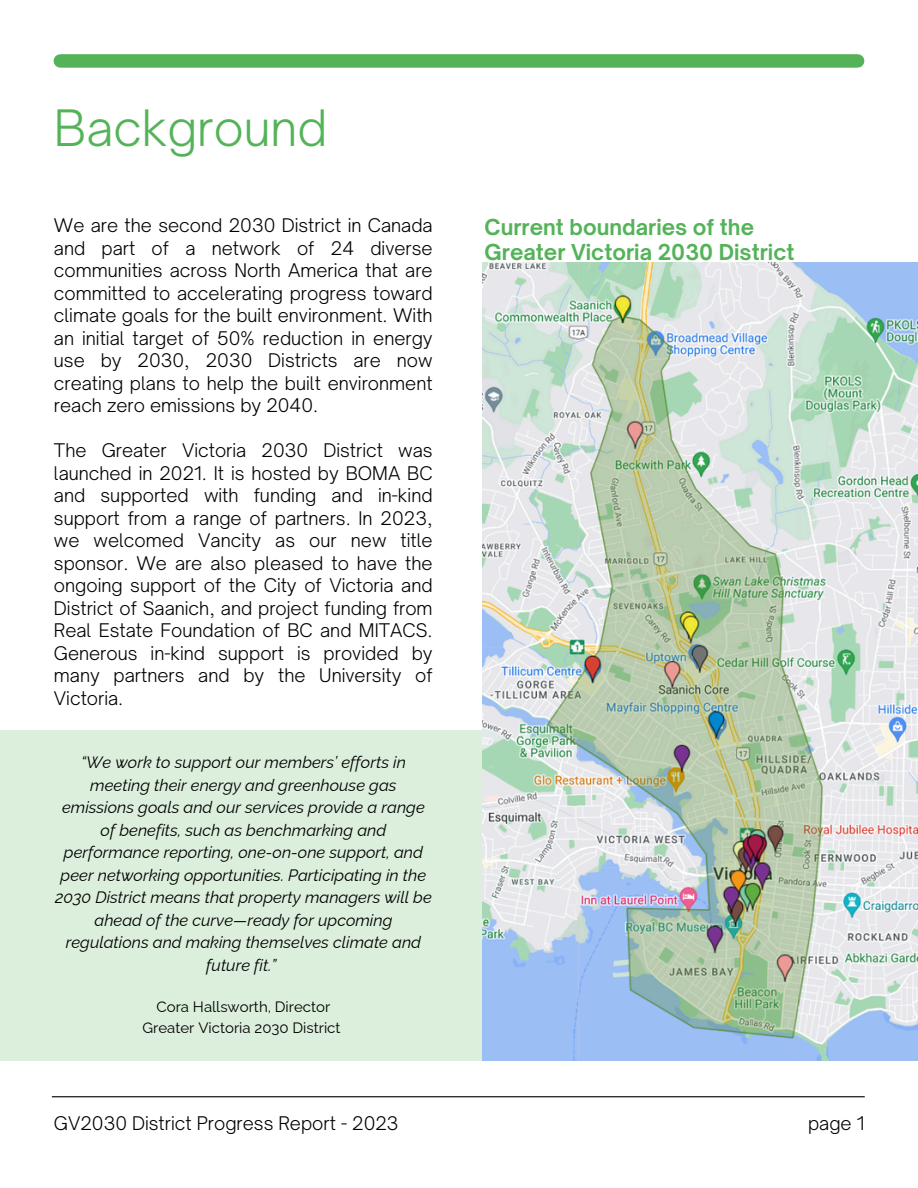
<style>
.page{position:relative;width:918px;height:1188px;background:#fff}
.page>*{position:absolute;margin:0;border:0;box-sizing:border-box;transform-origin:0 0}
.t1{font:300 48px "Open Sauce One";color:#54b359}
.t2{font:700 21px/24.8px "Open Sauce One";color:#54b359}
.t3{font:300 18px/22.5px "Open Sauce One";color:#000;text-align:justify}
.t4{font:italic 16.5px/22.5px "Raleway";color:#000;text-align:center}
.t5{font:15px "Raleway";color:#000}
</style>
<div class="page">
<div style="left:60px;top:54px;width:798px;height:14px;background:#54b359"></div>
<div style="left:0;top:730px;width:918px;height:331px;background:#dcefdd"></div>
<hr style="left:52px;top:1096px;width:813px;height:1px;background:#000">
<img style="left:483px;top:263px;width:435px;height:798px">
<h3 class="t1" style="left:54px;top:98px;width:275px">Background</h3>
<h1 class="t3" style="left:54px;top:214px;width:380px">We are the second 2030 District in Canada and part of a network of 24 diverse communities across North America that are committed to accelerating progress toward climate goals for the built environment. With an initial target of 50% reduction in energy use by 2030, 2030 Districts are now creating plans to help the built environment reach zero emissions by 2040.</h1>
<h3 class="t3" style="left:54px;top:439px;width:380px">The Greater Victoria 2030 District was launched in 2021. It is hosted by BOMA BC and supported with funding and in-kind support from a range of partners. In 2023, we welcomed Vancity as our new title sponsor. We are also pleased to have the ongoing support of the City of Victoria and District of Saanich, and project funding from Real Estate Foundation of BC and MITACS.<br>Generous in-kind support is provided by many partners and by the University of Victoria.</h3>
<p class="t4" style="left:55px;top:751px;width:378px">“We work to support our members’ efforts in meeting their energy and greenhouse gas emissions goals and our services provide a range of benefits, such as benchmarking and performance reporting, one-on-one support, and peer networking opportunities. Participating in the 2030 District means that property managers will be ahead of the curve—ready for upcoming regulations and making themselves climate and future fit.”</p>
<h3 class="t5" style="left:157px;top:998px;width:175px">Cora Hallsworth, Director</h3>
<h3 class="t5" style="left:143px;top:1019px;width:200px">Greater Victoria 2030 District</h3>
<p class="t2" style="left:485px;top:214px;width:311px">Current boundaries of the<br>Greater Victoria 2030 District</p>
<h2 class="t3" style="left:54px;top:1112px;width:346px">GV2030 District Progress Report - 2023</h2>
<p class="t3" style="left:808px;top:1112px;width:58px">page 1</p>
</div>
